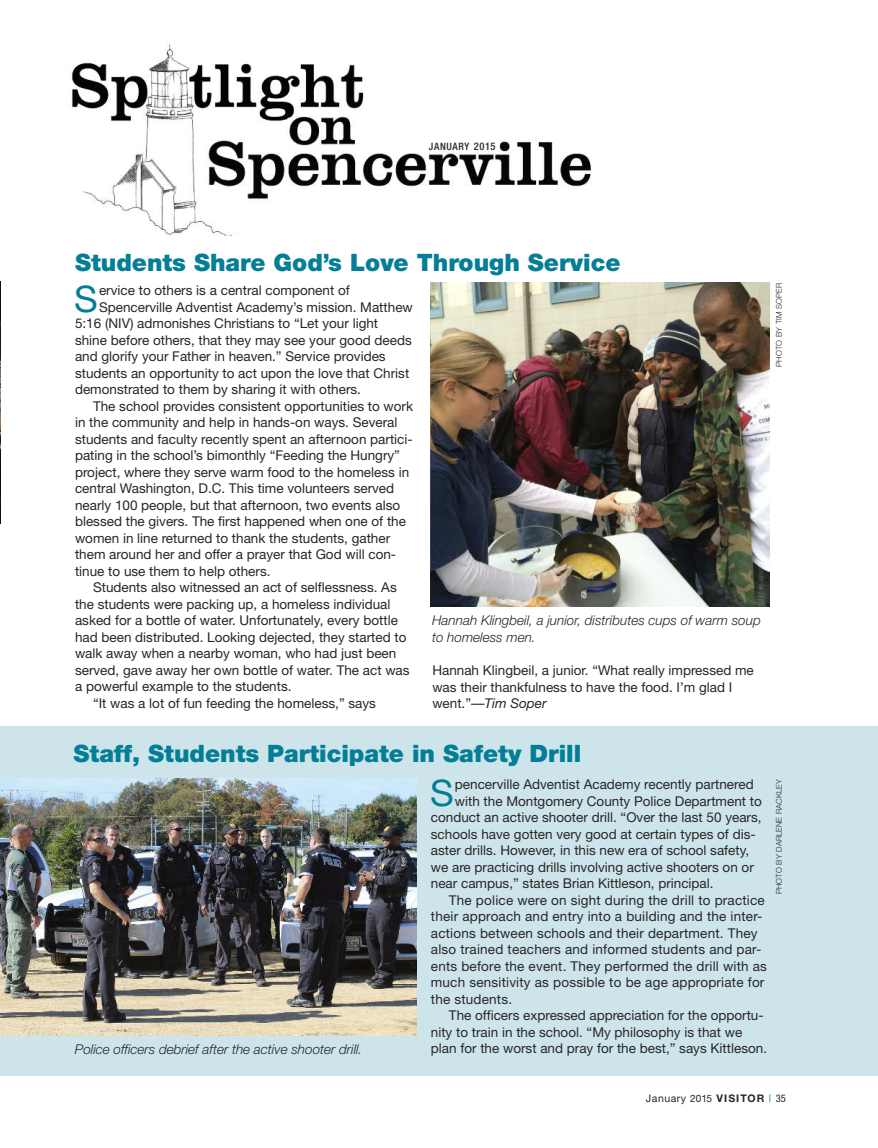
<style>
.page{position:relative;width:878px;height:1148px;background:#fff}
.page>*{position:absolute;margin:0;border:0;box-sizing:border-box;transform-origin:0 0}
.t1{font:36.6px "Helvetica Neue";color:#037e96}
.t2{font:900 24px "Helvetica Neue";color:#037e96}
.t3{font:13.5px/16.5px "Helvetica Neue";color:#272627}
.t4{font:italic 300 13.5px/16.5px "Helvetica Neue";color:#272627}
.t5{font:10.5px "Helvetica Neue";letter-spacing:.05em;color:#272627}
.t6{font:500 condensed 10.2px "Helvetica Neue";letter-spacing:.065em;color:#272627}
.t7{font:300 7.8px "Helvetica Neue";color:#272627}
.s1{font-size:10.5px}
.s2{font-style:italic}
.s3{font-size:10.2px}
.s4{font-weight:700}
.s5{font-stretch:condensed;color:#037e96}
.s6{font-stretch:condensed}
</style>
<div class="page">
<img style="left:0;top:282px;width:1px;height:241px">
<div style="left:0;top:726px;width:878px;height:349px;background:#cde5ea"></div>
<img style="left:68px;top:44px;width:523px;height:191px">
<img style="left:430px;top:283px;width:339px;height:323px">
<img style="left:0;top:779px;width:416px;height:256px">
<p class="t6" style="left:429px;top:143px;width:68px">JANUARY <span class="s1">2015</span></p>
<h2 class="t2" style="left:75px;top:254px;width:547px">Students Share God’s Love Through Service</h2>
<h1 class="t1" style="left:74px;top:285px;width:25px">S</h1>
<p class="t3" style="left:99px;top:283px;width:252px">ervice to others is a central component of</p>
<p class="t3" style="left:99px;top:300px;width:315px">Spencerville Adventist Academy’s mission. Matthew</p>
<p class="t3" style="left:75px;top:316px;width:305px">5:16 (NIV) admonishes Christians to “Let your light</p>
<p class="t3" style="left:75px;top:333px;width:338px">shine before others, that they may see your good deeds</p>
<p class="t3" style="left:75px;top:349px;width:312px">and glorify your Father in heaven.” Service provides</p>
<p class="t3" style="left:75px;top:366px;width:336px">students an opportunity to act upon the love that Christ</p>
<p class="t3" style="left:75px;top:382px;width:287px">demonstrated to them by sharing it with others.</p>
<p class="t3" style="left:93px;top:399px;width:321px">The school provides consistent opportunities to work</p>
<p class="t3" style="left:75px;top:415px;width:324px">in the community and help in hands-on ways. Several</p>
<p class="t3" style="left:75px;top:432px;width:339px">students and faculty recently spent an afternoon partici-</p>
<p class="t3" style="left:75px;top:448px;width:326px">pating in the school’s bimonthly “Feeding the Hungry”</p>
<p class="t3" style="left:75px;top:465px;width:336px">project, where they serve warm food to the homeless in</p>
<p class="t3" style="left:75px;top:481px;width:321px">central Washington, D.C. This time volunteers served</p>
<p class="t3" style="left:75px;top:498px;width:327px">nearly 100 people, but that afternoon, two events also</p>
<p class="t3" style="left:75px;top:514px;width:332px">blessed the givers. The first happened when one of the</p>
<p class="t3" style="left:75px;top:531px;width:317px">women in line returned to thank the students, gather</p>
<p class="t3" style="left:75px;top:547px;width:322px">them around her and offer a prayer that God will con-</p>
<p class="t3" style="left:75px;top:564px;width:197px">tinue to use them to help others.</p>
<p class="t3" style="left:93px;top:580px;width:305px">Students also witnessed an act of selflessness. As</p>
<p class="t3" style="left:75px;top:597px;width:317px">the students were packing up, a homeless individual</p>
<p class="t3" style="left:75px;top:613px;width:324px">asked for a bottle of water. Unfortunately, every bottle</p>
<p class="t3" style="left:75px;top:630px;width:333px">had been distributed. Looking dejected, they started to</p>
<p class="t3" style="left:75px;top:646px;width:323px">walk away when a nearby woman, who had just been</p>
<p class="t3" style="left:75px;top:663px;width:336px">served, gave away her own bottle of water. The act was</p>
<p class="t3" style="left:75px;top:679px;width:218px">a powerful example to the students.</p>
<p class="t3" style="left:93px;top:696px;width:284px">“It was a lot of fun feeding the homeless,” says</p>
<p class="t4" style="left:432px;top:613px;width:330px">Hannah Klingbeil, a junior, distributes cups of warm soup to homeless men.</p>
<p class="t3" style="left:432px;top:663px;width:323px">Hannah Klingbeil, a junior. “What really impressed me was their thankfulness to have the food. I’m glad I went.”—<span class="s2">Tim Soper</span></p>
<p class="t7" style="left:776px;top:366px;width:85px;rotate:-90deg">PHOTO BY TIM SOPER</p>
<h2 class="t2" style="left:74px;top:744px;width:509px">Staff, Students Participate in Safety Drill</h2>
<h1 class="t1" style="left:430px;top:779px;width:25px">S</h1>
<p class="t3" style="left:455px;top:777px;width:300px">pencerville Adventist Academy recently partnered</p>
<p class="t3" style="left:455px;top:794px;width:308px">with the Montgomery County Police Department to</p>
<p class="t3" style="left:431px;top:810px;width:332px">conduct an active shooter drill. “Over the last 50 years,</p>
<p class="t3" style="left:431px;top:827px;width:326px">schools have gotten very good at certain types of dis-</p>
<p class="t3" style="left:431px;top:843px;width:320px">aster drills. However, in this new era of school safety,</p>
<p class="t3" style="left:431px;top:860px;width:324px">we are practicing drills involving active shooters on or</p>
<p class="t3" style="left:431px;top:876px;width:284px">near campus,” states Brian Kittleson, principal.</p>
<p class="t3" style="left:449px;top:893px;width:317px">The police were on sight during the drill to practice</p>
<p class="t3" style="left:431px;top:909px;width:333px">their approach and entry into a building and the inter-</p>
<p class="t3" style="left:431px;top:926px;width:328px">actions between schools and their department. They</p>
<p class="t3" style="left:431px;top:942px;width:332px">also trained teachers and informed students and par-</p>
<p class="t3" style="left:431px;top:959px;width:337px">ents before the event. They performed the drill with as</p>
<p class="t3" style="left:431px;top:975px;width:335px">much sensitivity as possible to be age appropriate for</p>
<p class="t3" style="left:431px;top:992px;width:83px">the students.</p>
<p class="t3" style="left:449px;top:1008px;width:316px">The officers expressed appreciation for the opportu-</p>
<p class="t3" style="left:431px;top:1025px;width:313px">nity to train in the school. “My philosophy is that we</p>
<p class="t4" style="left:75px;top:1042px;width:289px">Police officers debrief after the active shooter drill.</p>
<p class="t3" style="left:431px;top:1041px;width:338px">plan for the worst and pray for the best,” says Kittleson.</p>
<p class="t7" style="left:776px;top:894px;width:116px;rotate:-90deg">PHOTO BY DARLENE RACKLEY</p>
<p class="t5" style="left:646px;top:1094px;width:141px">January <span class="s3">2015</span> <span class="s4">VISITOR</span> <span class="s5">|</span> <span class="s6">35</span></p>
</div>
